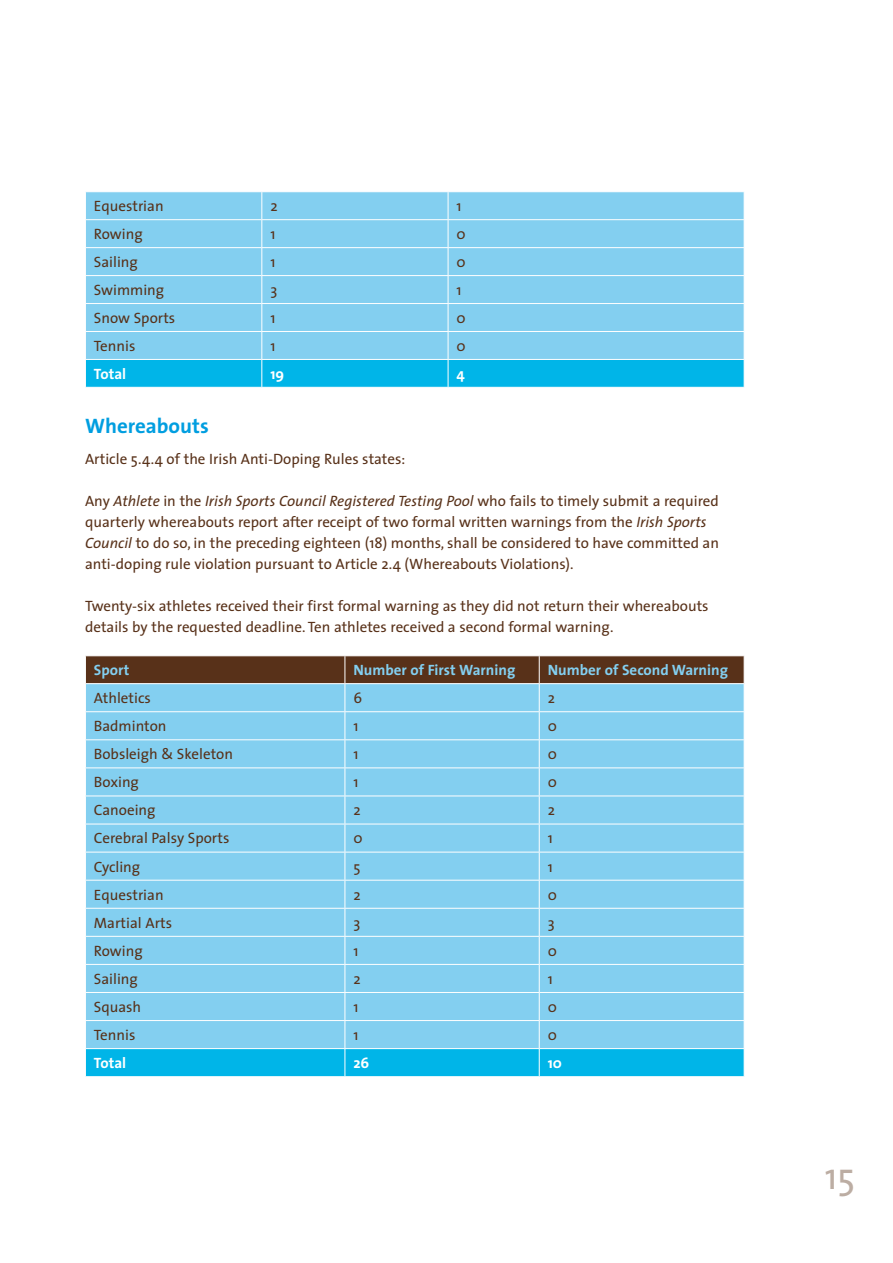
<style>
.page{position:relative;width:893px;height:1263px;background:#fff}
.page>*{position:absolute;margin:0;border:0;box-sizing:border-box;transform-origin:0 0}
.t1{font:37.5px "The Sans";color:#bcada3}
.t2{font:700 21px "The Sans";color:#009ee0}
.t3{font:15px/21px "The Sans";color:#583119}
.t4{font:700 15px "The Sans";color:#83cff0}
.t5{font:700 15px "The Sans";color:#fff}
.s1{font-style:italic}
</style>
<div class="page">
<svg style="left:85px;top:192px;width:660px;height:195px;background:#76cdef"></svg>
<svg style="left:85px;top:656px;width:660px;height:421px;background:#7cc5e2"></svg>
<hr style="left:539px;top:1076px;width:205px;height:1px;background:#fff">
<p class="t3" style="left:94px;top:195px;width:71px">Equestrian</p>
<p class="t3" style="left:270px;top:195px;width:9px">2</p>
<p class="t3" style="left:457px;top:195px;width:5px">1</p>
<p class="t3" style="left:94px;top:223px;width:50px">Rowing</p>
<p class="t3" style="left:270px;top:223px;width:5px">1</p>
<p class="t3" style="left:457px;top:223px;width:11px">0</p>
<p class="t3" style="left:94px;top:251px;width:46px">Sailing</p>
<p class="t3" style="left:270px;top:251px;width:5px">1</p>
<p class="t3" style="left:457px;top:251px;width:11px">0</p>
<p class="t3" style="left:94px;top:279px;width:72px">Swimming</p>
<p class="t3" style="left:270px;top:279px;width:8px">3</p>
<p class="t3" style="left:457px;top:279px;width:5px">1</p>
<p class="t3" style="left:94px;top:307px;width:83px">Snow Sports</p>
<p class="t3" style="left:270px;top:307px;width:5px">1</p>
<p class="t3" style="left:457px;top:307px;width:11px">0</p>
<p class="t3" style="left:94px;top:335px;width:43px">Tennis</p>
<p class="t3" style="left:270px;top:335px;width:5px">1</p>
<p class="t3" style="left:457px;top:335px;width:11px">0</p>
<p class="t5" style="left:94px;top:361px;width:34px">Total</p>
<p class="t5" style="left:270px;top:361px;width:15px">19</p>
<p class="t5" style="left:457px;top:361px;width:10px">4</p>
<h2 class="t2" style="left:85px;top:408px;width:125px">Whereabouts</h2>
<p class="t3" style="left:85px;top:448px;width:322px">Article 5.4.4 of the Irish Anti-Doping Rules states:</p>
<p class="t3" style="left:85px;top:490px;width:635px">Any <span class="s1">Athlete</span> in the <span class="s1">Irish Sports Council Registered Testing Pool</span> who fails to timely submit a required quarterly whereabouts report after receipt of two formal written warnings from the <span class="s1">Irish Sports Council</span> to do so, in the preceding eighteen (18) months, shall be considered to have committed an anti-doping rule violation pursuant to Article 2.4 (Whereabouts Violations).</p>
<p class="t3" style="left:85px;top:595px;width:625px">Twenty-six athletes received their first formal warning as they did not return their whereabouts details by the requested deadline. Ten athletes received a second formal warning.</p>
<p class="t4" style="left:94px;top:657px;width:37px">Sport</p>
<p class="t4" style="left:353px;top:657px;width:163px">Number of First Warning</p>
<p class="t4" style="left:548px;top:657px;width:182px">Number of Second Warning</p>
<p class="t3" style="left:94px;top:687px;width:59px">Athletics</p>
<p class="t3" style="left:353px;top:687px;width:10px">6</p>
<p class="t3" style="left:548px;top:687px;width:9px">2</p>
<p class="t3" style="left:94px;top:715px;width:74px">Badminton</p>
<p class="t3" style="left:353px;top:715px;width:5px">1</p>
<p class="t3" style="left:548px;top:715px;width:11px">0</p>
<p class="t3" style="left:94px;top:743px;width:141px">Bobsleigh &amp; Skeleton</p>
<p class="t3" style="left:353px;top:743px;width:5px">1</p>
<p class="t3" style="left:548px;top:743px;width:11px">0</p>
<p class="t3" style="left:94px;top:771px;width:47px">Boxing</p>
<p class="t3" style="left:353px;top:771px;width:5px">1</p>
<p class="t3" style="left:548px;top:771px;width:11px">0</p>
<p class="t3" style="left:94px;top:799px;width:63px">Canoeing</p>
<p class="t3" style="left:353px;top:799px;width:9px">2</p>
<p class="t3" style="left:548px;top:799px;width:9px">2</p>
<p class="t3" style="left:94px;top:827px;width:137px">Cerebral Palsy Sports</p>
<p class="t3" style="left:353px;top:827px;width:11px">0</p>
<p class="t3" style="left:548px;top:827px;width:5px">1</p>
<p class="t3" style="left:94px;top:855px;width:48px">Cycling</p>
<p class="t3" style="left:353px;top:855px;width:9px">5</p>
<p class="t3" style="left:548px;top:855px;width:5px">1</p>
<p class="t3" style="left:94px;top:884px;width:71px">Equestrian</p>
<p class="t3" style="left:353px;top:884px;width:9px">2</p>
<p class="t3" style="left:548px;top:884px;width:11px">0</p>
<p class="t3" style="left:94px;top:912px;width:80px">Martial Arts</p>
<p class="t3" style="left:353px;top:912px;width:8px">3</p>
<p class="t3" style="left:548px;top:912px;width:8px">3</p>
<p class="t3" style="left:94px;top:940px;width:50px">Rowing</p>
<p class="t3" style="left:353px;top:940px;width:5px">1</p>
<p class="t3" style="left:548px;top:940px;width:11px">0</p>
<p class="t3" style="left:94px;top:968px;width:46px">Sailing</p>
<p class="t3" style="left:353px;top:968px;width:9px">2</p>
<p class="t3" style="left:548px;top:968px;width:5px">1</p>
<p class="t3" style="left:94px;top:996px;width:49px">Squash</p>
<p class="t3" style="left:353px;top:996px;width:5px">1</p>
<p class="t3" style="left:548px;top:996px;width:11px">0</p>
<p class="t3" style="left:94px;top:1024px;width:43px">Tennis</p>
<p class="t3" style="left:353px;top:1024px;width:5px">1</p>
<p class="t3" style="left:548px;top:1024px;width:11px">0</p>
<p class="t5" style="left:94px;top:1050px;width:34px">Total</p>
<p class="t5" style="left:353px;top:1050px;width:17px">26</p>
<p class="t5" style="left:548px;top:1050px;width:16px">10</p>
<h1 class="t1" style="left:825px;top:1145px;width:32px">15</h1>
</div>
